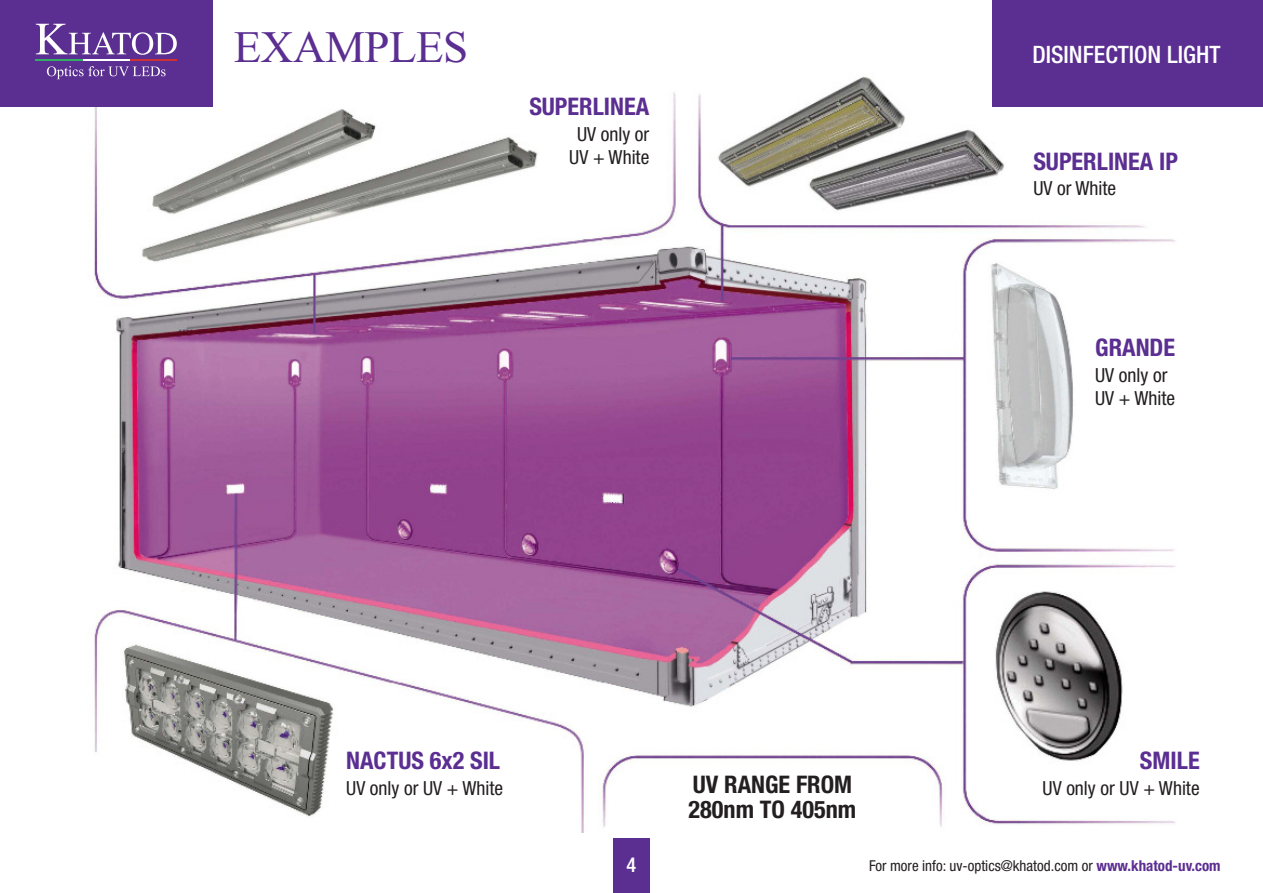
<style>
.page{position:relative;width:1263px;height:893px;background:#fff}
.page>*{position:absolute;margin:0;border:0;box-sizing:border-box;transform-origin:0 0}
.t1{font:45px "Times New Roman";letter-spacing:-.01em;color:#5b2e91}
.t2{font:700 condensed 24.3px "Helvetica Neue LT Std";color:#5b2e91}
.t3{font:700 condensed 24.3px/25.7px "Helvetica Neue LT Std";color:#231f20}
.t4{font:500 condensed 24px "Helvetica Neue LT Std";color:#fff}
.t5{font:500 condensed 20.4px "Helvetica Neue LT Std";color:#fff}
.t6{font:condensed 19.5px/23.4px "Helvetica Neue LT Std";color:#231f20}
.t7{font:condensed 15px "Helvetica Neue LT Std";color:#231f20}
.s1{font-weight:700;color:#5b2e91}
</style>
<div class="page">
<img style="left:45px;top:76px;width:1175px;height:757px">
<div style="left:0;top:0;width:213px;height:106px;background:#5b2e91"></div>
<svg style="left:36px;top:24px;width:141px;height:31px"></svg>
<hr style="left:130px;top:59px;width:47px;height:2px;background:#ce3035">
<hr style="left:83px;top:59px;width:47px;height:2px;background:#fff">
<hr style="left:36px;top:59px;width:47px;height:2px;background:#33ad65">
<svg style="left:47px;top:66px;width:119px;height:13px"></svg>
<div style="left:613px;top:838px;width:37px;height:55px;background:#5b2e91"></div>
<div style="left:992px;top:0;width:271px;height:106px;background:#5b2e91"></div>
<div style="left:672px;top:769px;width:201px;height:62px;background:#fff"></div>
<h1 class="t1" style="left:234px;top:20px;width:236px">EXaMpLES</h1>
<p class="t2" style="left:529px;top:98px;width:121px">SUPERLINEA</p>
<p class="t6" style="left:569px;top:124px;width:82px;text-align:center">UV only or<br>UV + White</p>
<p class="t4" style="left:1032px;top:46px;width:189px">DISINFECTION LIGHT</p>
<p class="t2" style="left:1033px;top:152px;width:146px">SUPERLINEA IP</p>
<p class="t6" style="left:1033px;top:178px;width:84px">UV or White</p>
<p class="t2" style="left:1095px;top:339px;width:81px">GRANDE</p>
<p class="t6" style="left:1095px;top:365px;width:82px">UV only or<br>UV + White</p>
<p class="t2" style="left:346px;top:752px;width:155px">NACTUS 6x2 SIL</p>
<p class="t6" style="left:346px;top:778px;width:159px">UV only or UV + White</p>
<p class="t5" style="left:627px;top:857px;width:11px">4</p>
<p class="t3" style="left:689px;top:773px;width:169px">UV RANGE FROM<br>280nm TO 405nm</p>
<p class="t2" style="left:1140px;top:752px;width:61px">SMILE</p>
<p class="t6" style="left:1042px;top:778px;width:159px">UV only or UV + White</p>
<p class="t7" style="left:869px;top:860px;width:353px">For more info: uv-optics@khatod.com or <span class="s1">www.khatod-uv.com</span></p>
</div>
